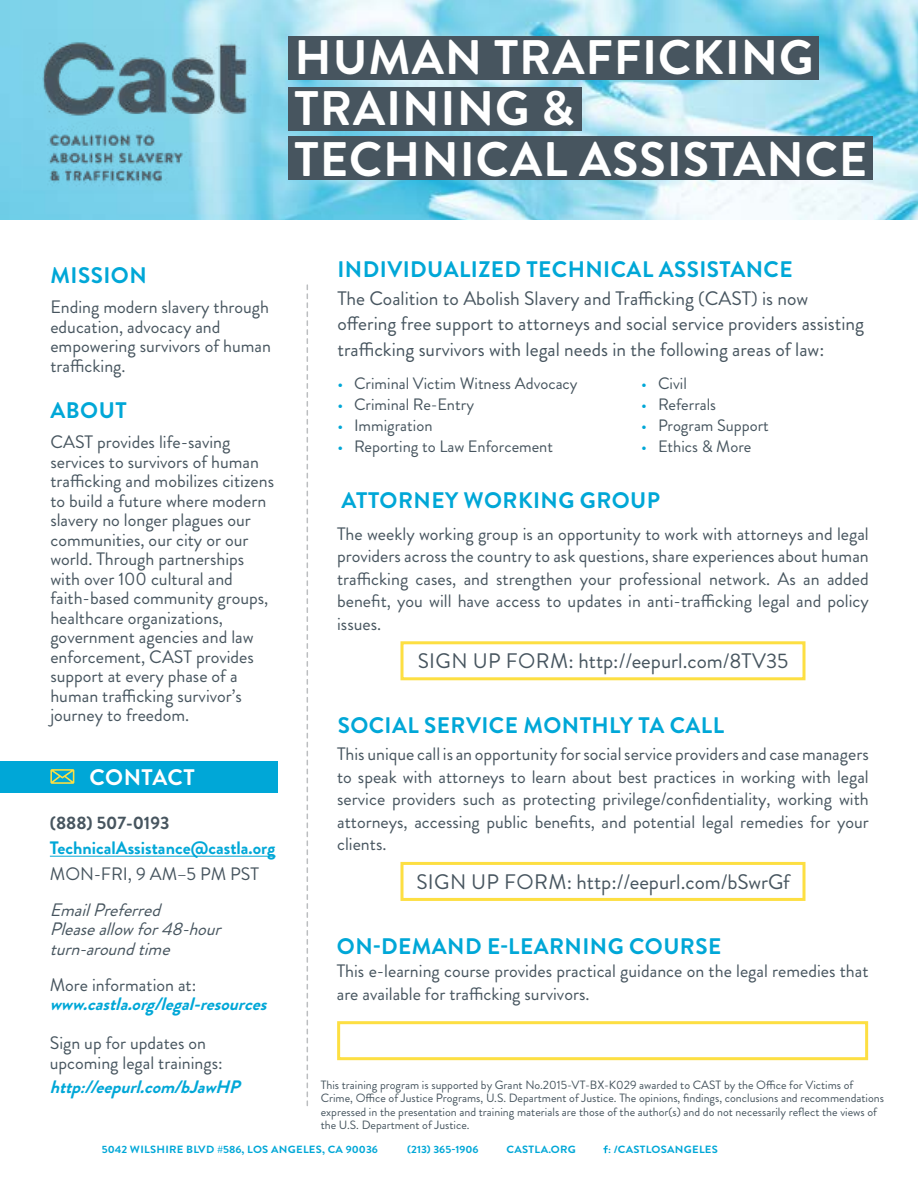
<style>
.page{position:relative;width:918px;height:1188px;background:#fff}
.page>*{position:absolute;margin:0;border:0;box-sizing:border-box;transform-origin:0 0}
.t1{font:700 48.45px/51px "Brandon Grotesque";letter-spacing:.02em;color:#fff}
.t2{font:700 22.5px "Brandon Grotesque";letter-spacing:.02em;color:#00a7d7}
.t3{font:700 22.5px "Brandon Grotesque";letter-spacing:.015em;color:#fff}
.t4{font:21px "Brandon Grotesque";color:#47555f}
.t5{font:19.5px/25.5px "Brandon Grotesque";color:#47555f}
.t6{font:18px/19.5px "Brandon Grotesque";color:#47555f}
.t7{font:italic 700 18px "Brandon Grotesque";color:#00a7d7}
.t8{font:italic 18px/19.5px "Brandon Grotesque";color:#47555f}
.t9{font:700 18px "Brandon Grotesque";color:#00a7d7}
.t10{font:700 18px "Brandon Grotesque";color:#47555f}
.t11{font:16.5px "Brandon Grotesque";color:#47555f}
.t12{font:12px/13.5px "Brandon Grotesque";color:#47555f}
.t13{font:700 10.5px "Brandon Grotesque";letter-spacing:.025em;color:#00a7d7;scale:1.07 1}
.t14{font:700 10.5px "Brandon Grotesque";letter-spacing:.005em;color:#00a7d7;scale:1.07 1}
.s1{color:#00a7d7}
</style>
<div class="page">
<svg style="left:603px;top:1145px;width:5px;height:8px"></svg>
<img style="left:0;top:0;width:918px;height:220px">
<div style="left:288px;top:36px;width:531px;height:44px;background:#47555f"></div>
<div style="left:288px;top:87px;width:293px;height:43px;background:#47555f"></div>
<div style="left:288px;top:136px;width:585px;height:44px;background:#47555f"></div>
<svg style="left:307px;top:285px;width:1px;height:821px"></svg>
<img style="left:24px;top:30px;width:236px;height:163px">
<div style="left:0;top:761px;width:278px;height:31px;background:#00a7d7"></div>
<svg style="left:50px;top:769px;width:24px;height:15px"></svg>
<hr style="left:50px;top:856px;width:225px;height:1px;background:#00a7d7">
<div style="left:400px;top:641px;width:406px;height:39px;border:3px solid #fddf42"></div>
<div style="left:400px;top:862px;width:406px;height:39px;border:3px solid #fddf42"></div>
<div style="left:337px;top:1021px;width:531px;height:39px;border:3px solid #fddf42"></div>
<h1 class="t1" style="left:295px;top:33px;width:574px">HUMAN TRAFFICKING<br>TRAINING &amp;<br>TECHNICAL ASSISTANCE</h1>
<p class="t2" style="left:338px;top:253px;width:457px">INDIVIDUALIZED TECHNICAL ASSISTANCE</p>
<p class="t5" style="left:337px;top:285px;width:528px">The Coalition to Abolish Slavery and Trafficking (CAST) is now offering free support to attorneys and social service providers assisting trafficking survivors with legal needs in the following areas of law:</p>
<p class="t11" style="left:641px;top:372px;width:47px"><span class="s1">•</span> Civil</p>
<p class="t11" style="left:641px;top:393px;width:76px"><span class="s1">•</span> Referrals</p>
<p class="t11" style="left:641px;top:414px;width:129px"><span class="s1">•</span> Program Support</p>
<p class="t11" style="left:641px;top:435px;width:112px"><span class="s1">•</span> Ethics &amp; More</p>
<p class="t2" style="left:51px;top:260px;width:98px">MISSION</p>
<p class="t6" style="left:50px;top:298px;width:222px">Ending modern slavery through education, advocacy and empowering survivors of human trafficking.</p>
<p class="t2" style="left:51px;top:395px;width:78px">ABOUT</p>
<p class="t6" style="left:50px;top:433px;width:225px">CAST provides life-saving services to survivors of human trafficking and mobilizes citizens to build a future where modern slavery no longer plagues our communities, our city or our world. Through partnerships with over 100 cultural and faith-based community groups, healthcare organizations, government agencies and law enforcement, CAST provides support at every phase of a human trafficking survivor’s journey to freedom.</p>
<p class="t11" style="left:337px;top:372px;width:242px"><span class="s1">•</span> Criminal Victim Witness Advocacy</p>
<p class="t11" style="left:337px;top:393px;width:138px"><span class="s1">•</span> Criminal Re-Entry</p>
<p class="t11" style="left:337px;top:414px;width:97px"><span class="s1">•</span> Immigration</p>
<p class="t11" style="left:337px;top:435px;width:217px"><span class="s1">•</span> Reporting to Law Enforcement</p>
<p class="t2" style="left:342px;top:484px;width:320px">ATTORNEY WORKING GROUP</p>
<p class="t6" style="left:337px;top:522px;width:533px;line-height:22.5px;text-align:justify">The weekly working group is an opportunity to work with attorneys and legal providers across the country to ask questions, share experiences about human trafficking cases, and strengthen your professional network. As an added benefit, you will have access to updates in anti-trafficking legal and policy issues.</p>
<p class="t4" style="left:418px;top:646px;width:372px">SIGN UP FORM: http://eepurl.com/8TV35</p>
<p class="t2" style="left:338px;top:710px;width:388px">SOCIAL SERVICE MONTHLY TA CALL</p>
<p class="t6" style="left:337px;top:743px;width:533px;line-height:22.5px;text-align:justify">This unique call is an opportunity for social service providers and case managers to speak with attorneys to learn about best practices in working with legal service providers such as protecting privilege/confidentiality, working with attorneys, accessing public benefits, and potential legal remedies for your clients.</p>
<p class="t4" style="left:416px;top:867px;width:375px">SIGN UP FORM: http://eepurl.com/bSwrGf</p>
<p class="t3" style="left:90px;top:761px;width:107px">CONTACT</p>
<p class="t10" style="left:50px;top:810px;width:121px">(888) 507-0193</p>
<p class="t9" style="left:50px;top:836px;width:227px">TechnicalAssistance@castla.org</p>
<p class="t6" style="left:50px;top:864px;width:211px">MON-FRI, 9 AM–5 PM PST</p>
<p class="t8" style="left:50px;top:900px;width:179px">EmailPreferred<br>Pleaseallowfor48-hour turn-aroundtime</p>
<p class="t6" style="left:50px;top:975px;width:148px">More information at:</p>
<p class="t7" style="left:50px;top:992px;width:225px">www.castla.org/legal-resources</p>
<p class="t6" style="left:50px;top:1034px;width:174px">Sign up for updates on upcoming legal trainings:</p>
<p class="t7" style="left:50px;top:1074px;width:198px">http://eepurl.com/bJawHP</p>
<p class="t12" style="left:321px;top:1078px;width:565px">This training program is supported by Grant No.2015-VT-BX-K029 awarded to CAST by the Office for Victims of Crime, Office of Justice Programs, U.S. Department of Justice. The opinions, findings, conclusions and recommendations expressed in the presentation and training materials are those of the author(s) and do not necessarily reflect the views of the U.S. Department of Justice.</p>
<p class="t2" style="left:337px;top:930px;width:386px">ON-DEMAND E-LEARNING COURSE</p>
<p class="t6" style="left:337px;top:960px;width:533px;line-height:22.5px">This e-learning course provides practical guidance on the legal remedies that are available for trafficking survivors.</p>
<p class="t13" style="left:102px;top:1142px;width:260px">5042 WILSHIRE BLVD #586, LOS ANGELES, CA 90036</p>
<p class="t14" style="left:407px;top:1142px;width:68px">(213) 365-1906</p>
<p class="t13" style="left:507px;top:1142px;width:66px">CASTLA.ORG</p>
<p class="t13" style="left:608px;top:1142px;width:104px">: /CASTLOSANGELES</p>
</div>
